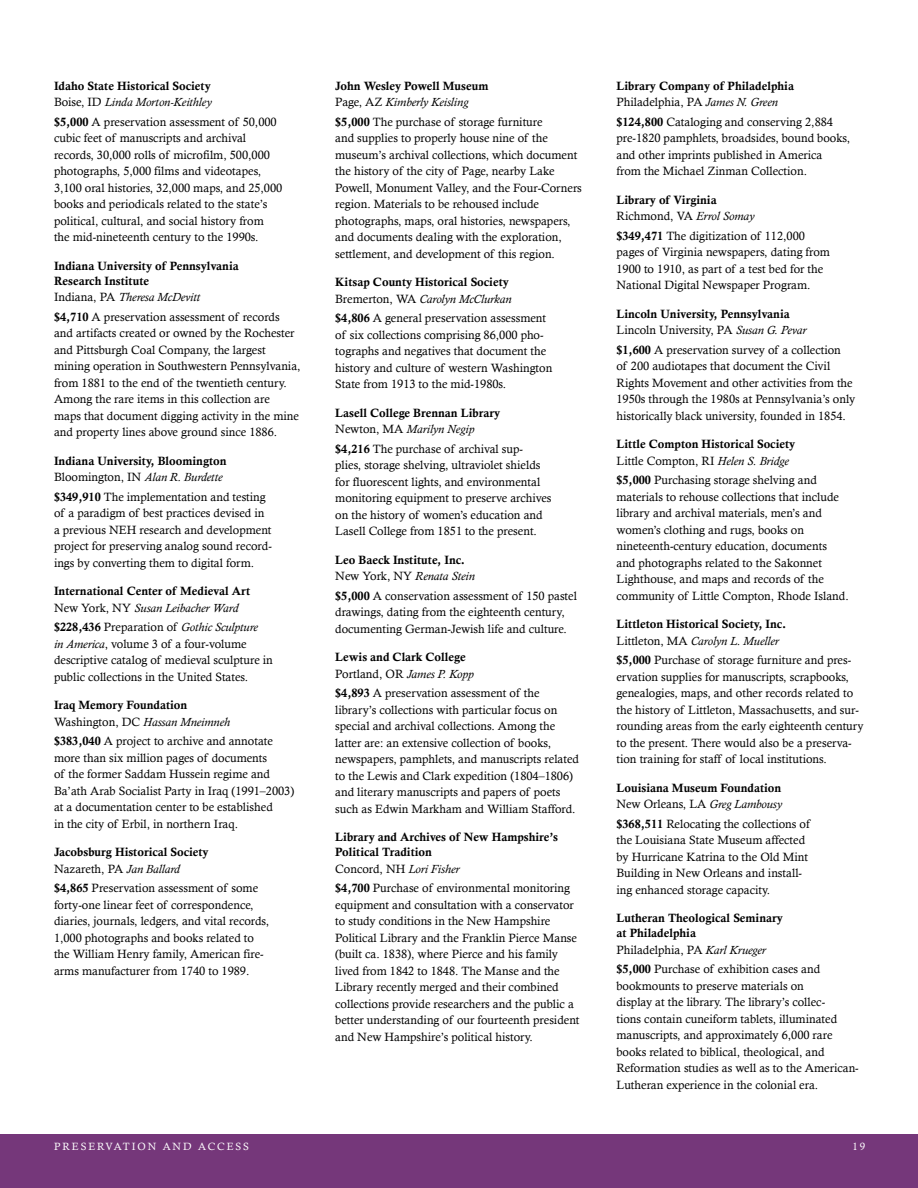
<style>
.page{position:relative;width:918px;height:1188px;background:#fff}
.page>*{position:absolute;margin:0;border:0;box-sizing:border-box;transform-origin:0 0}
.t1{font:12px/16.5px "Calisto";color:#000}
.t2{font:12px/15px "Calis MT Bol";color:#000}
.t3{font:italic 12px/19.5px "Calisto";color:#000}
.t4{font:10.5px "Calisto";letter-spacing:.18em;color:#fff}
.s1{font-style:italic}
.s2{font-family:"Calis MT Bol"}
.s3{font-style:normal}
.s4{font-family:"Calis MT Bol";font-style:normal}
</style>
<div class="page">
<div style="left:0;top:1134px;width:918px;height:54px;background:#75377a"></div>
<p class="t2" style="left:54px;top:78px;width:158px">Idaho State Historical Society</p>
<p class="t1" style="left:54px;top:92px;width:224px;line-height:19.5px">Boise, ID <span class="s1">Linda Morton-Keithley<br></span><span class="s2">$5,000</span> A preservation assessment of 50,000</p>
<p class="t1" style="left:54px;top:130px;width:230px">cubic feet of manuscripts and archival records, 30,000 rolls of microfilm, 500,000 photographs, 5,000 films and videotapes, 3,100 oral histories, 32,000 maps, and 25,000 books and periodicals related to the state’s political, cultural, and social history from the mid-nineteenth century to the 1990s.</p>
<p class="t2" style="left:54px;top:258px;width:186px">Indiana University of Pennsylvania<br>Research Institute</p>
<p class="t1" style="left:54px;top:287px;width:227px;line-height:19.5px">Indiana, PA <span class="s1">Theresa McDevitt<br></span><span class="s2">$4,710</span> A preservation assessment of records</p>
<p class="t1" style="left:54px;top:325px;width:248px">and artifacts created or owned by the Rochester and Pittsburgh Coal Company, the largest mining operation in Southwestern Pennsylvania, from 1881 to the end of the twentieth century.<br>Among the rare items in this collection are<br>maps that document digging activity in the mine and property lines above ground since 1886.</p>
<p class="t2" style="left:54px;top:453px;width:174px">Indiana University, Bloomington</p>
<p class="t1" style="left:54px;top:467px;width:213px;line-height:19.5px">Bloomington, IN <span class="s1">Alan R. Burdette </span><span class="s2">$349,910</span> The implementation and testing</p>
<p class="t1" style="left:54px;top:505px;width:219px">of a paradigm of best practices devised in a previous NEH research and development project for preserving analog sound record&shy;ings by converting them to digital form.</p>
<p class="t2" style="left:54px;top:583px;width:198px">International Center of Medieval Art</p>
<p class="t3" style="left:54px;top:598px;width:205px"><span class="s3">New York, NY</span> Susan Leibacher Ward <span class="s4">$228,436</span> <span class="s3">Preparation of</span> Gothic Sculpture</p>
<p class="t1" style="left:54px;top:635px;width:220px"><span class="s1">in America</span>, volume 3 of a four-volume descriptive catalog of medieval sculpture in public collections in the United States.</p>
<p class="t2" style="left:54px;top:697px;width:135px">Iraq Memory Foundation</p>
<p class="t1" style="left:54px;top:712px;width:221px;line-height:19.5px">Washington, DC <span class="s1">Hassan Mneimneh </span><span class="s2">$383,040</span> A project to archive and annotate</p>
<p class="t1" style="left:54px;top:749px;width:242px">more than six million pages of documents<br>of the former Saddam Hussein regime and Ba’ath Arab Socialist Party in Iraq (1991–2003) at a documentation center to be established<br>in the city of Erbil, in northern Iraq.</p>
<p class="t2" style="left:54px;top:844px;width:156px">Jacobsburg Historical Society</p>
<p class="t1" style="left:54px;top:859px;width:206px;line-height:19.5px">Nazareth, PA <span class="s1">Jan Ballard<br></span><span class="s2">$4,865</span> Preservation assessment of some</p>
<p class="t1" style="left:54px;top:896px;width:217px">forty-one linear feet of correspondence, diaries, journals, ledgers, and vital records, 1,000 photographs and books related to the William Henry family, American fire&shy;arms manufacturer from 1740 to 1989.</p>
<p class="t2" style="left:335px;top:78px;width:155px">John Wesley Powell Museum</p>
<p class="t1" style="left:335px;top:92px;width:209px;line-height:19.5px">Page, AZ <span class="s1">Kimberly Keisling<br></span><span class="s2">$5,000</span> The purchase of storage furniture</p>
<p class="t1" style="left:335px;top:130px;width:248px">and supplies to properly house nine of the museum’s archival collections, which document the history of the city of Page, nearby Lake Powell, Monument Valley, and the Four-Corners region. Materials to be rehoused include photographs, maps, oral histories, newspapers, and documents dealing with the exploration, settlement, and development of this region.</p>
<p class="t2" style="left:335px;top:274px;width:175px">Kitsap County Historical Society</p>
<p class="t1" style="left:335px;top:289px;width:212px;line-height:19.5px">Bremerton, WA <span class="s1">Carolyn McClurkan </span><span class="s2">$4,806</span> A general preservation assessment</p>
<p class="t1" style="left:335px;top:326px;width:219px">of six collections comprising 86,000 pho&shy;tographs and negatives that document the history and culture of western Washington State from 1913 to the mid-1980s.</p>
<p class="t2" style="left:335px;top:405px;width:166px">Lasell College Brennan Library</p>
<p class="t1" style="left:335px;top:419px;width:189px;line-height:19.5px">Newton, MA <span class="s1">Marilyn Negip<br></span><span class="s2">$4,216</span> The purchase of archival sup-</p>
<p class="t1" style="left:335px;top:457px;width:218px">plies, storage shelving, ultraviolet shields for fluorescent lights, and environmental monitoring equipment to preserve archives on the history of women’s education and Lasell College from 1851 to the present.</p>
<p class="t2" style="left:335px;top:552px;width:131px">Leo Baeck Institute, Inc.</p>
<p class="t1" style="left:335px;top:566px;width:243px;line-height:19.5px">New York, NY <span class="s1">Renata Stein<br></span><span class="s2">$5,000</span> A conservation assessment of 150 pastel</p>
<p class="t1" style="left:335px;top:604px;width:233px">drawings, dating from the eighteenth century, documenting German-Jewish life and culture.</p>
<p class="t2" style="left:335px;top:649px;width:132px">Lewis and Clark College</p>
<p class="t1" style="left:335px;top:664px;width:206px;line-height:19.5px">Portland, OR <span class="s1">James P. Kopp<br></span><span class="s2">$4,893</span> A preservation assessment of the</p>
<p class="t1" style="left:335px;top:701px;width:245px">library’s collections with particular focus on special and archival collections. Among the latter are: an extensive collection of books, newspapers, pamphlets, and manuscripts related to the Lewis and Clark expedition (1804–1806) and literary manuscripts and papers of poets such as Edwin Markham and William Stafford.</p>
<p class="t2" style="left:335px;top:829px;width:224px">Library and Archives of New Hampshire’s<br>Political Tradition</p>
<p class="t1" style="left:335px;top:859px;width:236px;line-height:19.5px">Concord, NH <span class="s1">Lori Fisher<br></span><span class="s2">$4,700</span> Purchase of environmental monitoring</p>
<p class="t1" style="left:335px;top:896px;width:246px">equipment and consultation with a conservator to study conditions in the New Hampshire Political Library and the Franklin Pierce Manse (built ca. 1838), where Pierce and his family lived from 1842 to 1848. The Manse and the Library recently merged and their combined collections provide researchers and the public a better understanding of our fourteenth president and New Hampshire’s political history.</p>
<p class="t2" style="left:616px;top:78px;width:179px">Library Company of Philadelphia</p>
<p class="t1" style="left:616px;top:92px;width:218px;line-height:19.5px">Philadelphia, PA <span class="s1">James N. Green<br></span><span class="s2">$124,800</span> Cataloging and conserving 2,884</p>
<p class="t1" style="left:616px;top:130px;width:235px">pre-1820 pamphlets, broadsides, bound books, and other imprints published in America<br>from the Michael Zinman Collection.</p>
<p class="t2" style="left:616px;top:192px;width:102px">Library of Virginia</p>
<p class="t1" style="left:616px;top:206px;width:190px;line-height:19.5px">Richmond, VA <span class="s1">Errol Somay<br></span><span class="s2">$349,471</span> The digitization of 112,000</p>
<p class="t1" style="left:616px;top:244px;width:215px">pages of Virginia newspapers, dating from<br>1900 to 1910, as part of a test bed for the<br>National Digital Newspaper Program.</p>
<p class="t2" style="left:616px;top:306px;width:175px">Lincoln University, Pennsylvania</p>
<p class="t1" style="left:616px;top:320px;width:226px;line-height:19.5px">Lincoln University, PA <span class="s1">Susan G. Pevar </span><span class="s2">$1,600</span> A preservation survey of a collection</p>
<p class="t1" style="left:616px;top:358px;width:240px">of 200 audiotapes that document the Civil Rights Movement and other activities from the 1950s through the 1980s at Pennsylvania’s only historically black university, founded in 1854.</p>
<p class="t2" style="left:616px;top:436px;width:180px">Little Compton Historical Society</p>
<p class="t1" style="left:616px;top:451px;width:202px;line-height:19.5px">Little Compton, RI <span class="s1">Helen S. Bridge </span><span class="s2">$5,000</span> Purchasing storage shelving and</p>
<p class="t1" style="left:616px;top:488px;width:234px">materials to rehouse collections that include library and archival materials, men’s and women’s clothing and rugs, books on nineteenth-century education, documents and photographs related to the Sakonnet Lighthouse, and maps and records of the community of Little Compton, Rhode Island.</p>
<p class="t2" style="left:616px;top:616px;width:171px">Littleton Historical Society, Inc.</p>
<p class="t1" style="left:616px;top:631px;width:236px;line-height:19.5px">Littleton, MA <span class="s1">Carolyn L. Mueller<br></span><span class="s2">$5,000</span> Purchase of storage furniture and pres-</p>
<p class="t1" style="left:616px;top:668px;width:249px">ervation supplies for manuscripts, scrapbooks, genealogies, maps, and other records related to the history of Littleton, Massachusetts, and sur&shy;rounding areas from the early eighteenth century to the present. There would also be a preserva&shy;tion training for staff of local institutions.</p>
<p class="t2" style="left:616px;top:780px;width:166px">Louisiana Museum Foundation</p>
<p class="t1" style="left:616px;top:794px;width:195px;line-height:19.5px">New Orleans, LA <span class="s1">Greg Lambousy </span><span class="s2">$368,511</span> Relocating the collections of</p>
<p class="t1" style="left:616px;top:832px;width:193px">the Louisiana State Museum affected by Hurricane Katrina to the Old Mint Building in New Orleans and install&shy;ing enhanced storage capacity.</p>
<p class="t2" style="left:616px;top:910px;width:168px">Lutheran Theological Seminary at Philadelphia</p>
<p class="t1" style="left:616px;top:940px;width:205px;line-height:19.5px">Philadelphia, PA <span class="s1">Karl Krueger<br></span><span class="s2">$5,000</span> Purchase of exhibition cases and</p>
<p class="t1" style="left:616px;top:977px;width:244px">bookmounts to preserve materials on<br>display at the library. The library’s collec-<br>tions contain cuneiform tablets, illuminated manuscripts, and approximately 6,000 rare books related to biblical, theological, and Reformation studies as well as to the American-Lutheran experience in the colonial era.</p>
<p class="t4" style="left:54px;top:1141px;width:197px">PRESERVATION AND ACCESS</p>
<p class="t4" style="left:853px;top:1141px;width:14px">19</p>
</div>
